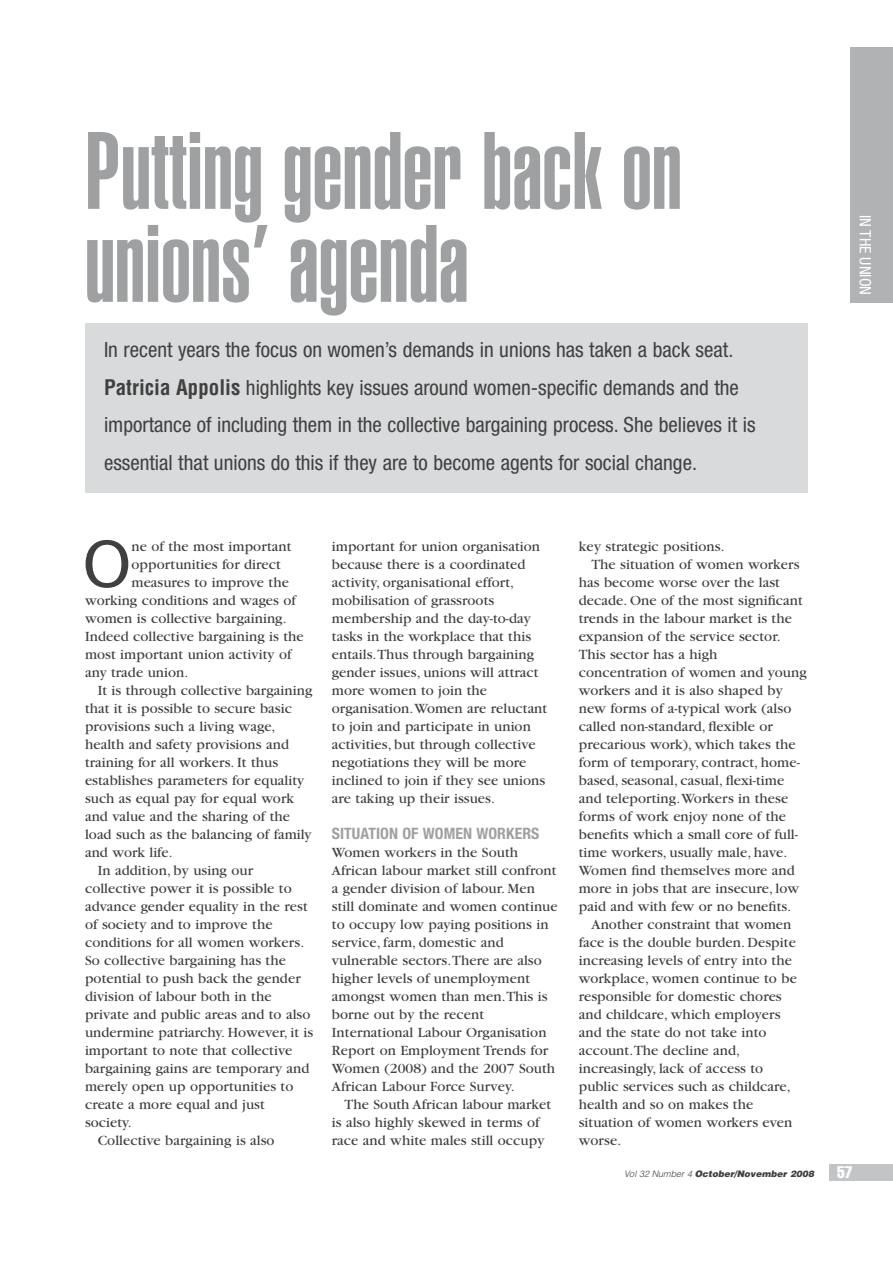
<style>
.page{position:relative;width:893px;height:1263px;background:#fff}
.page>*{position:absolute;margin:0;border:0;box-sizing:border-box;transform-origin:0 0}
.t1{font:900 extra-condensed 108px/93px "Helvetica";color:#9ea0a2}
.t2{font:63.3px "Lucida Sans";color:#404041}
.t3{font:condensed 21px/37.5px "Helvetica Neue";color:#404041}
.t4{font:extra-condensed 16.5px "Helvetica";color:#fff}
.t5{font:700 condensed 15.75px "Helvetica Neue";letter-spacing:.005em;color:#9ea0a2}
.t6{font:condensed 15.75px "Helvetica Neue";color:#fff}
.t7{font:14.7px/18px "Garamond";letter-spacing:.005em;color:#404041}
.t8{font:italic 900 9px "Helvetica";color:#404041}
.s1{font-family:"Helvetica";font-weight:700}
.s2{font-weight:300}
</style>
<div class="page">
<div style="left:85px;top:323px;width:723px;height:170px;background:#d9dadb"></div>
<div style="left:850px;top:47px;width:43px;height:255px;background:#b0b2b4"></div>
<div style="left:829px;top:1165px;width:64px;height:16px;background:#c2c4c6"></div>
<h1 class="t1" style="left:85px;top:131px;width:598px">Putting gender back on unions’ agenda</h1>
<p class="t3" style="left:104px;top:333px;width:653px">In recent years the focus on women’s demands in unions has taken a back seat.<br><span class="s1">Patricia Appolis</span> highlights key issues around women-specific demands and the importance of including them in the collective bargaining process. She believes it is essential that unions do this if they are to become agents for social change.</p>
<h2 class="t2" style="left:82px;top:526px;width:51px">O</h2>
<p class="t7" style="left:131px;top:539px;width:162px">ne of the most important</p>
<p class="t7" style="left:131px;top:556px;width:151px">opportunities for direct</p>
<p class="t7" style="left:131px;top:574px;width:159px">measures to improve the</p>
<p class="t7" style="left:85px;top:592px;width:212px">working conditions and wages of</p>
<p class="t7" style="left:85px;top:610px;width:203px">women is collective bargaining.</p>
<p class="t7" style="left:85px;top:628px;width:220px">Indeed collective bargaining is the</p>
<p class="t7" style="left:85px;top:646px;width:208px">most important union activity of</p>
<p class="t7" style="left:85px;top:664px;width:105px">any trade union.</p>
<p class="t7" style="left:98px;top:682px;width:216px">It is through collective bargaining</p>
<p class="t7" style="left:85px;top:700px;width:208px">that it is possible to secure basic</p>
<p class="t7" style="left:85px;top:718px;width:192px">provisions such a living wage,</p>
<p class="t7" style="left:85px;top:736px;width:206px">health and safety provisions and</p>
<p class="t7" style="left:85px;top:754px;width:195px">training for all workers. It thus</p>
<p class="t7" style="left:85px;top:772px;width:221px">establishes parameters for equality</p>
<p class="t7" style="left:85px;top:790px;width:210px">such as equal pay for equal work</p>
<p class="t7" style="left:85px;top:808px;width:207px">and value and the sharing of the</p>
<p class="t7" style="left:85px;top:826px;width:228px">load such as the balancing of family</p>
<p class="t7" style="left:85px;top:844px;width:89px">and work life.</p>
<p class="t7" style="left:98px;top:862px;width:157px">In addition, by using our</p>
<p class="t7" style="left:85px;top:880px;width:208px">collective power it is possible to</p>
<p class="t7" style="left:85px;top:898px;width:224px">advance gender equality in the rest</p>
<p class="t7" style="left:85px;top:916px;width:189px">of society and to improve the</p>
<p class="t7" style="left:85px;top:934px;width:221px">conditions for all women workers.</p>
<p class="t7" style="left:85px;top:952px;width:202px">So collective bargaining has the</p>
<p class="t7" style="left:85px;top:970px;width:217px">potential to push back the gender</p>
<p class="t7" style="left:85px;top:988px;width:188px">division of labour both in the</p>
<p class="t7" style="left:85px;top:1006px;width:227px">private and public areas and to also</p>
<p class="t7" style="left:85px;top:1024px;width:230px">undermine patriarchy. However, it is</p>
<p class="t7" style="left:85px;top:1042px;width:209px">important to note that collective</p>
<p class="t7" style="left:85px;top:1060px;width:226px">bargaining gains are temporary and</p>
<p class="t7" style="left:85px;top:1078px;width:210px">merely open up opportunities to</p>
<p class="t7" style="left:85px;top:1096px;width:181px">create a more equal and just</p>
<p class="t7" style="left:85px;top:1114px;width:48px">society.</p>
<p class="t7" style="left:98px;top:1132px;width:178px">Collective bargaining is also</p>
<p class="t7" style="left:332px;top:539px;width:217px">important for union organisation because there is a coordinated activity, organisational effort, mobilisation of grassroots membership and the day-to-day tasks in the workplace that this entails. Thus through bargaining gender issues, unions will attract more women to join the organisation. Women are reluctant to join and participate in union activities, but through collective negotiations they will be more inclined to join if they see unions are taking up their issues.</p>
<p class="t5" style="left:332px;top:827px;width:209px">SITUATION OF WOMEN WORKERS</p>
<p class="t7" style="left:332px;top:844px;width:227px">Women workers in the South<br>African labour market still confront a gender division of labour. Men still dominate and women continue to occupy low paying positions in service, farm, domestic and vulnerable sectors. There are also higher levels of unemployment amongst women than men. This is borne out by the recent<br>International Labour Organisation<br>Report on Employment Trends for<br>Women (2008) and the 2007 South<br>African Labour Force Survey.</p>
<p class="t7" style="left:332px;top:1096px;width:221px;text-indent:13px">The South African labour market is also highly skewed in terms of race and white males still occupy</p>
<p class="t7" style="left:579px;top:539px;width:147px">key strategic positions.</p>
<p class="t7" style="left:591px;top:556px;width:210px">The situation of women workers</p>
<p class="t7" style="left:579px;top:574px;width:203px">has become worse over the last</p>
<p class="t7" style="left:579px;top:592px;width:226px">decade. One of the most significant</p>
<p class="t7" style="left:579px;top:610px;width:215px">trends in the labour market is the</p>
<p class="t7" style="left:579px;top:628px;width:203px">expansion of the service sector.</p>
<p class="t7" style="left:579px;top:646px;width:140px">This sector has a high</p>
<p class="t7" style="left:579px;top:664px;width:229px">concentration of women and young</p>
<p class="t7" style="left:579px;top:682px;width:206px">workers and it is also shaped by</p>
<p class="t7" style="left:579px;top:700px;width:214px">new forms of a-typical work (also</p>
<p class="t7" style="left:579px;top:718px;width:196px">called non-standard, flexible or</p>
<p class="t7" style="left:579px;top:736px;width:218px">precarious work), which takes the</p>
<p class="t7" style="left:579px;top:754px;width:223px">form of temporary, contract, home-</p>
<p class="t7" style="left:579px;top:772px;width:207px">based, seasonal, casual, flexi-time</p>
<p class="t7" style="left:579px;top:790px;width:211px">and teleporting. Workers in these</p>
<p class="t7" style="left:579px;top:808px;width:209px">forms of work enjoy none of the</p>
<p class="t7" style="left:579px;top:826px;width:221px">benefits which a small core of full-</p>
<p class="t7" style="left:579px;top:844px;width:210px">time workers, usually male, have.</p>
<p class="t7" style="left:579px;top:862px;width:217px">Women find themselves more and</p>
<p class="t7" style="left:579px;top:880px;width:222px">more in jobs that are insecure, low</p>
<p class="t7" style="left:579px;top:898px;width:214px">paid and with few or no benefits.</p>
<p class="t7" style="left:591px;top:916px;width:201px">Another constraint that women</p>
<p class="t7" style="left:579px;top:934px;width:219px">face is the double burden. Despite</p>
<p class="t7" style="left:579px;top:952px;width:215px">increasing levels of entry into the</p>
<p class="t7" style="left:579px;top:970px;width:220px">workplace, women continue to be</p>
<p class="t7" style="left:579px;top:988px;width:204px">responsible for domestic chores</p>
<p class="t7" style="left:579px;top:1006px;width:203px">and childcare, which employers</p>
<p class="t7" style="left:579px;top:1024px;width:189px">and the state do not take into</p>
<p class="t7" style="left:579px;top:1042px;width:163px">account. The decline and,</p>
<p class="t7" style="left:579px;top:1060px;width:186px">increasingly, lack of access to</p>
<p class="t7" style="left:579px;top:1078px;width:213px">public services such as childcare,</p>
<p class="t7" style="left:579px;top:1096px;width:176px">health and so on makes the</p>
<p class="t7" style="left:579px;top:1114px;width:215px">situation of women workers even</p>
<p class="t7" style="left:579px;top:1132px;width:44px">worse.</p>
<p class="t6" style="left:871px;top:215px;width:82px;rotate:90deg">IN THE UNION</p>
<p class="t8" style="left:624px;top:1170px;width:193px"><span class="s2">Vol 32 Number 4</span> October/November 2008</p>
<p class="t4" style="left:837px;top:1166px;width:17px">57</p>
</div>
